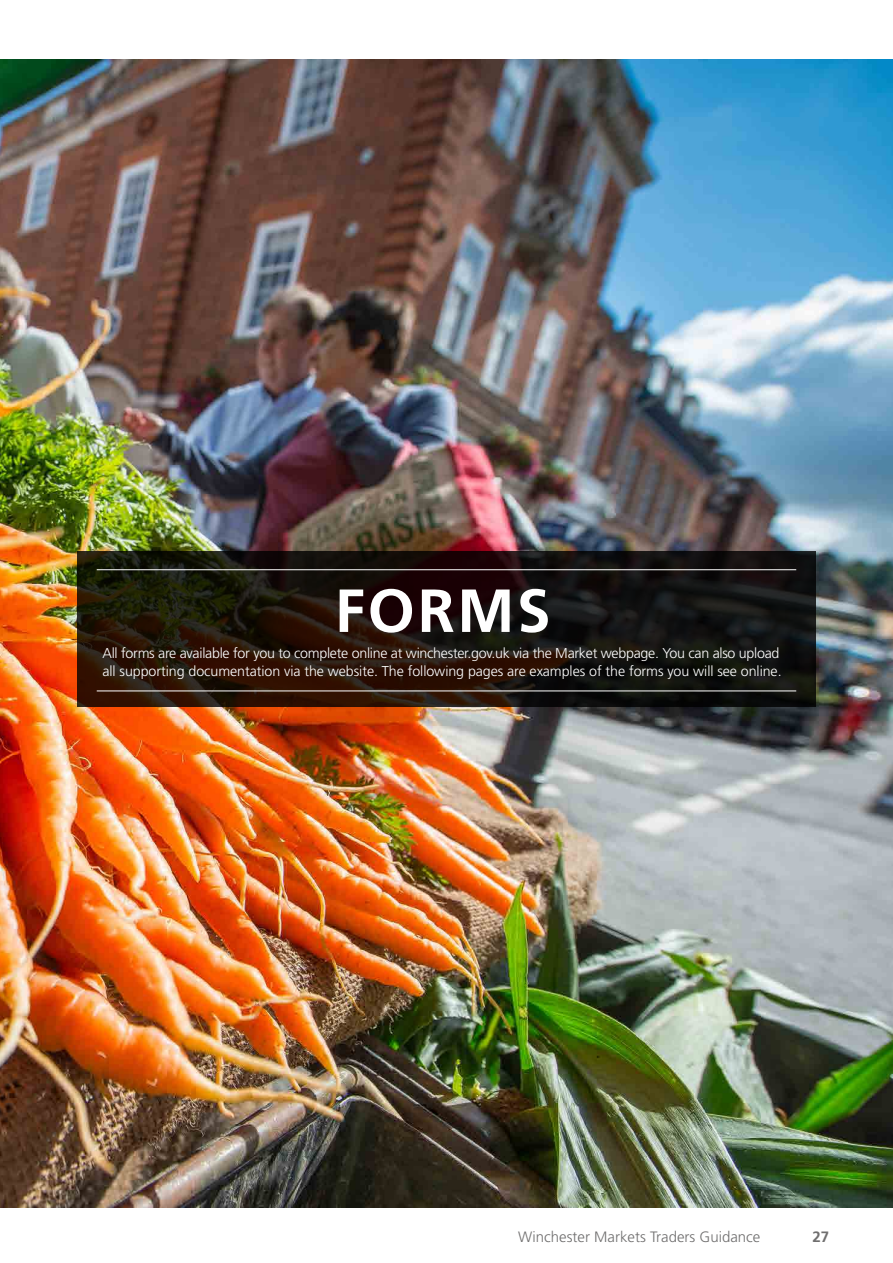
<style>
.page{position:relative;width:893px;height:1263px;background:#fff}
.page>*{position:absolute;margin:0;border:0;box-sizing:border-box;transform-origin:0 0}
.sub_head{font:700 60.75px "Frutiger LT Pro";letter-spacing:.04em;color:#fff}
.t1{font:300 15px "Frutiger LT Pro";color:#706f6f}
.t2{font:700 15px "Frutiger LT Pro";color:#706f6f}
.body{font:300 14.25px/18px "Frutiger LT Pro";letter-spacing:-.01em;color:#fff}
</style>
<div class="page">
<img style="left:0;top:60px;width:893px;height:1147px">
<svg style="left:77px;top:552px;width:739px;height:155px;background:#1c130d"></svg>
<hr style="left:97px;top:569px;width:699px;height:1px;background:#fff">
<hr style="left:97px;top:691px;width:699px;height:1px;background:#fff">
<p class="sub_head" style="left:335px;top:575px;width:217px">FORMS</p>
<p class="body" style="left:102px;top:645px;width:681px">All forms are available for you to complete online at winchester.gov.uk via the Market webpage. You can also upload all supporting documentation via the website. The following pages are examples of the forms you will see online.</p>
<p class="t1" style="left:518px;top:1228px;width:244px">Winchester Markets Traders Guidance</p>
<p class="t2" style="left:812px;top:1228px;width:18px">27</p>
</div>
